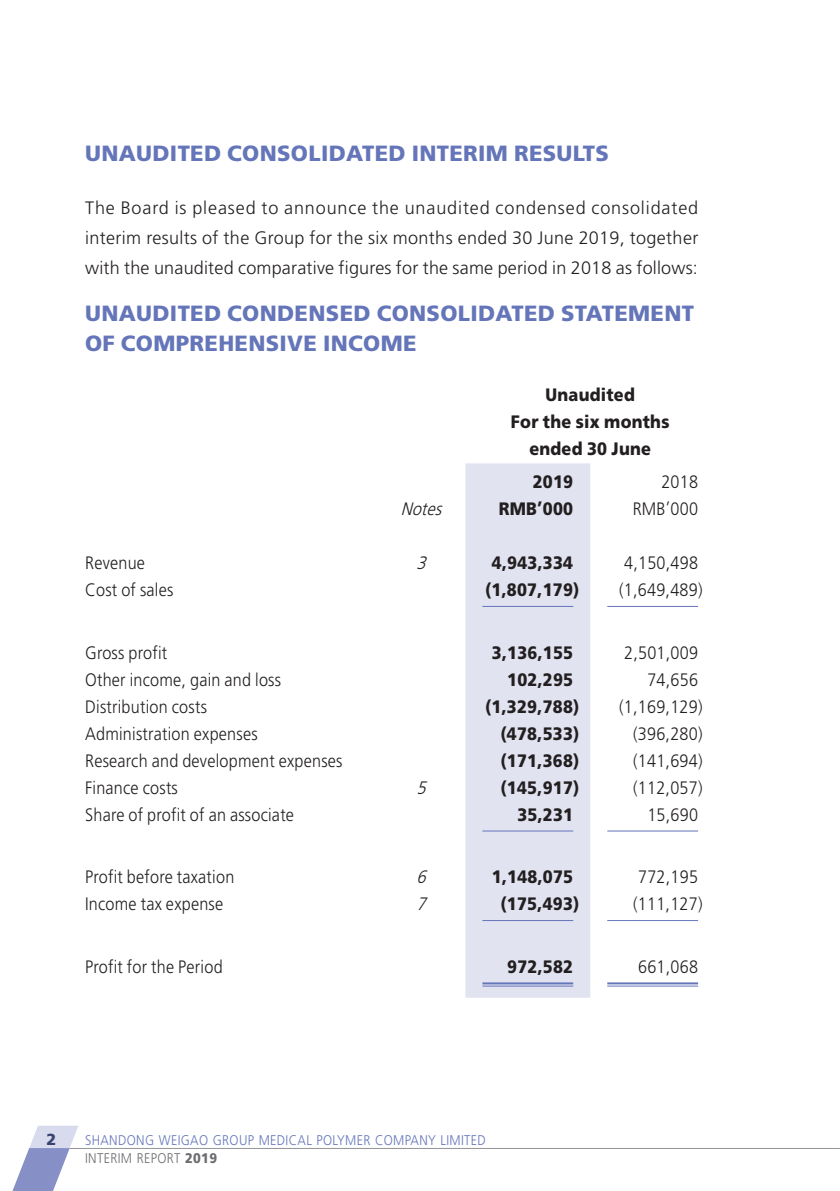
<style>
.page{position:relative;width:840px;height:1191px;background:#fff}
.page>*{position:absolute;margin:0;border:0;box-sizing:border-box;transform-origin:0 0}
.Heading_1{font:900 22px/30px "Frutiger LT Std";letter-spacing:.015em;color:#6475b9}
.Body_Text{font:300 18px "Frutiger LT Std";letter-spacing:.015em;color:#231f20;scale:.9 1}
.Body_Text-2{font:300 18px/30px "Frutiger LT Std";letter-spacing:.015em;color:#231f20;text-align:justify}
.Body_Text-3{font:900 18px "Frutiger LT Std";letter-spacing:.015em;color:#231f20;scale:.9 1}
.Body_Text-4{font:italic 300 18px "Frutiger LT Std";color:#231f20;scale:.9 1}
.t1{font:900 16px "Frutiger LT Std";color:#38436f}
.t2{font:300 14px "Frutiger LT Std";letter-spacing:.03em;color:#6475b9;scale:.9 1}
.t3{font:300 14px "Frutiger LT Std";letter-spacing:.03em;color:#6c6d70;scale:.9 1}
.s1{font-weight:900}
</style>
<div class="page">
<hr style="left:69px;top:1148px;width:770px;height:1px;background:#939598">
<svg style="left:13px;top:1125px;width:65px;height:66px"></svg>
<div style="left:465px;top:463px;width:125px;height:534px;background:#e1e3f1"></div>
<hr style="left:482px;top:606px;width:91px;height:1px;background:#6475b9">
<hr style="left:607px;top:606px;width:90px;height:1px;background:#6475b9">
<hr style="left:482px;top:830px;width:91px;height:1px;background:#6475b9">
<hr style="left:607px;top:830px;width:90px;height:1px;background:#6475b9">
<hr style="left:482px;top:920px;width:91px;height:1px;background:#6475b9">
<hr style="left:607px;top:920px;width:90px;height:1px;background:#6475b9">
<hr style="left:482px;top:982px;width:91px;height:2px;background:#6475b9">
<hr style="left:482px;top:985px;width:91px;height:1px;background:#6475b9">
<hr style="left:607px;top:982px;width:90px;height:2px;background:#6475b9">
<hr style="left:607px;top:985px;width:90px;height:1px;background:#6475b9">
<p class="Heading_1" style="left:85px;top:139px;width:525px">UNAUDITED CONSOLIDATED INTERIM RESULTS</p>
<p class="Body_Text-2" style="left:85px;top:193px;width:614px">The Board is pleased to announce the unaudited condensed consolidated interim results of the Group for the six months ended 30 June 2019, together with the unaudited comparative figures for the same period in 2018 as follows:</p>
<p class="Heading_1" style="left:85px;top:298px;width:610px">UNAUDITED CONDENSED CONSOLIDATED STATEMENT<br>OF COMPREHENSIVE INCOME</p>
<p class="Body_Text-3" style="left:545px;top:384px;width:101px">Unaudited</p>
<p class="Body_Text-3" style="left:510px;top:411px;width:177px">For the six months</p>
<p class="Body_Text-3" style="left:529px;top:438px;width:137px">ended 30 June</p>
<p class="Body_Text-3" style="left:532px;top:471px;width:46px">2019</p>
<p class="Body_Text" style="left:661px;top:472px;width:42px">2018</p>
<p class="Body_Text-4" style="left:400px;top:499px;width:53px">Notes</p>
<p class="Body_Text-3" style="left:498px;top:498px;width:84px">RMB’000</p>
<p class="Body_Text" style="left:632px;top:499px;width:74px">RMB’000</p>
<p class="Body_Text" style="left:85px;top:553px;width:68px">Revenue</p>
<p class="Body_Text-4" style="left:416px;top:553px;width:18px">3</p>
<p class="Body_Text-3" style="left:491px;top:552px;width:92px">4,943,334</p>
<p class="Body_Text" style="left:623px;top:553px;width:84px">4,150,498</p>
<p class="Body_Text" style="left:85px;top:580px;width:100px">Cost of sales</p>
<p class="Body_Text-3" style="left:485px;top:579px;width:106px">(1,807,179)</p>
<p class="Body_Text" style="left:619px;top:580px;width:94px">(1,649,489)</p>
<p class="Body_Text" style="left:85px;top:642px;width:93px">Gross profit</p>
<p class="Body_Text-3" style="left:491px;top:641px;width:92px">3,136,155</p>
<p class="Body_Text" style="left:623px;top:642px;width:84px">2,501,009</p>
<p class="Body_Text" style="left:85px;top:669px;width:219px">Other income, gain and loss</p>
<p class="Body_Text-3" style="left:507px;top:668px;width:75px">102,295</p>
<p class="Body_Text" style="left:647px;top:669px;width:58px">74,656</p>
<p class="Body_Text" style="left:85px;top:696px;width:137px">Distribution costs</p>
<p class="Body_Text-3" style="left:485px;top:695px;width:106px">(1,329,788)</p>
<p class="Body_Text" style="left:619px;top:696px;width:94px">(1,169,129)</p>
<p class="Body_Text" style="left:85px;top:723px;width:193px">Administration expenses</p>
<p class="Body_Text-3" style="left:500px;top:722px;width:89px">(478,533)</p>
<p class="Body_Text" style="left:632px;top:723px;width:79px">(396,280)</p>
<p class="Body_Text" style="left:85px;top:750px;width:287px">Research and development expenses</p>
<p class="Body_Text-3" style="left:500px;top:749px;width:89px">(171,368)</p>
<p class="Body_Text" style="left:632px;top:750px;width:79px">(141,694)</p>
<p class="Body_Text" style="left:85px;top:777px;width:105px">Finance costs</p>
<p class="Body_Text-4" style="left:416px;top:777px;width:18px">5</p>
<p class="Body_Text-3" style="left:500px;top:776px;width:89px">(145,917)</p>
<p class="Body_Text" style="left:632px;top:777px;width:79px">(112,057)</p>
<p class="Body_Text" style="left:85px;top:804px;width:233px">Share of profit of an associate</p>
<p class="Body_Text-3" style="left:517px;top:803px;width:63px">35,231</p>
<p class="Body_Text" style="left:647px;top:804px;width:58px">15,690</p>
<p class="Body_Text" style="left:85px;top:867px;width:167px">Profit before taxation</p>
<p class="Body_Text-4" style="left:416px;top:867px;width:18px">6</p>
<p class="Body_Text-3" style="left:491px;top:866px;width:92px">1,148,075</p>
<p class="Body_Text" style="left:637px;top:867px;width:68px">772,195</p>
<p class="Body_Text" style="left:85px;top:894px;width:155px">Income tax expense</p>
<p class="Body_Text-4" style="left:416px;top:894px;width:18px">7</p>
<p class="Body_Text-3" style="left:500px;top:893px;width:89px">(175,493)</p>
<p class="Body_Text" style="left:632px;top:894px;width:79px">(111,127)</p>
<p class="Body_Text" style="left:85px;top:956px;width:154px">Profit for the Period</p>
<p class="Body_Text-3" style="left:507px;top:955px;width:75px">972,582</p>
<p class="Body_Text" style="left:637px;top:956px;width:68px">661,068</p>
<p class="t1" style="left:47px;top:1129px;width:11px">2</p>
<p class="t2" style="left:85px;top:1132px;width:446px">SHANDONG WEIGAO GROUP MEDICAL POLYMER COMPANY LIMITED</p>
<p class="t3" style="left:85px;top:1150px;width:148px">INTERIM REPORT <span class="s1">2019</span></p>
</div>
